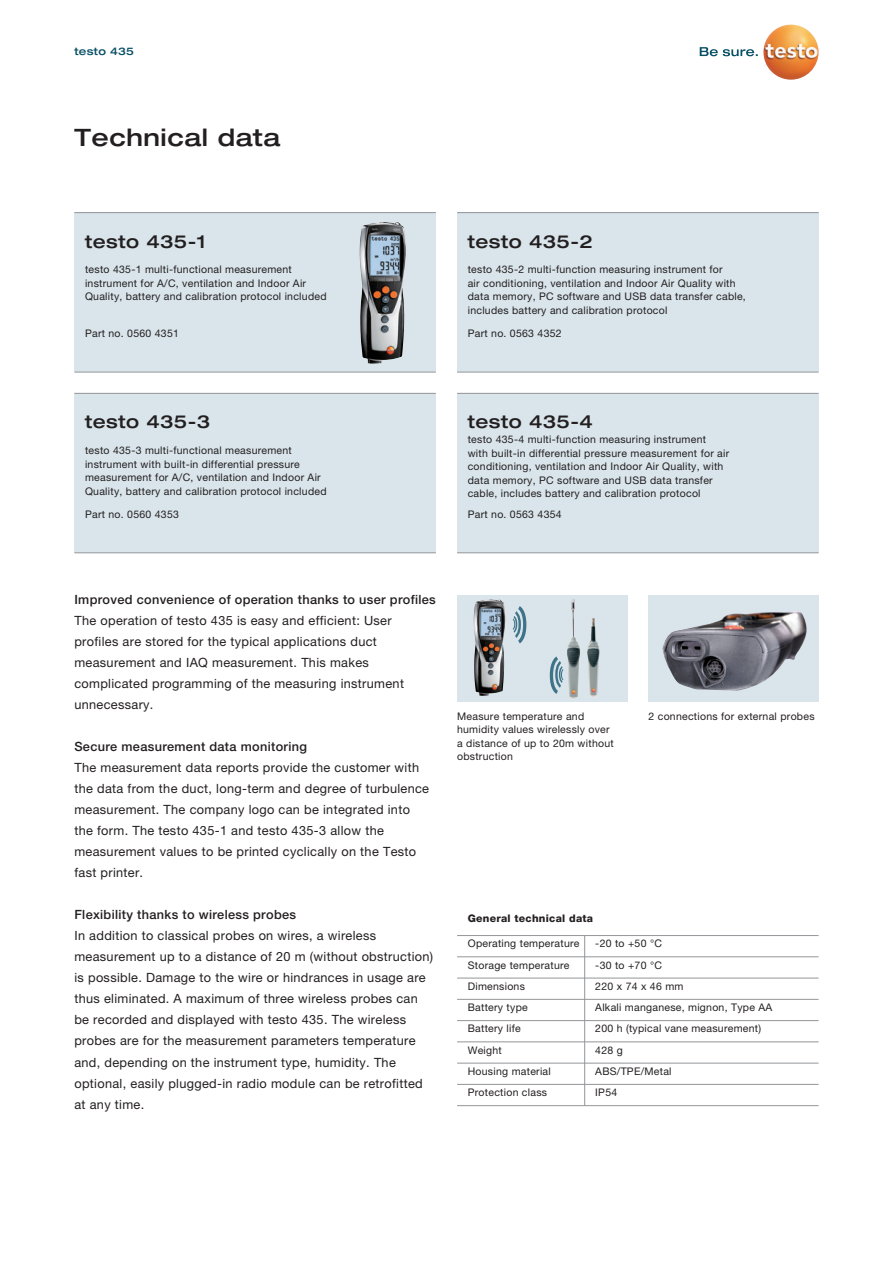
<style>
.page{position:relative;width:893px;height:1263px;background:#fff}
.page>*{position:absolute;margin:0;border:0;box-sizing:border-box;transform-origin:0 0}
.t1{font:500 expanded 24px "Helvetica Neue LTW1 G";letter-spacing:.025em;color:#231f20}
.t2{font:500 expanded 18px "Helvetica Neue LTW1 G";letter-spacing:.025em;color:#231f20}
.t3{font:12.75px/21px "Helvetica Neue LTW1 G";letter-spacing:.025em;color:#231f20}
.t4{font:500 12.75px "Helvetica Neue LTW1 G";letter-spacing:.025em;color:#231f20}
.t5{font:10.5px/13.5px "Helvetica Neue LTW1 G";letter-spacing:.025em;color:#231f20}
.t6{font:800 10.5px "Helvetica Neue LTW1 G";letter-spacing:.025em;color:#231f20}
.t7{font:500 expanded 10.5px "Helvetica Neue LTW1 G";letter-spacing:.025em;color:#074f64}
</style>
<div class="page">
<div style="left:457px;top:595px;width:170px;height:107px;background:#d9e5eb"></div>
<img style="left:474px;top:599px;width:31px;height:97px">
<div style="left:457px;top:393px;width:362px;height:160px;background:#d9e5eb"></div>
<div style="left:457px;top:213px;width:362px;height:159px;background:#d9e5eb"></div>
<div style="left:74px;top:393px;width:362px;height:160px;background:#d9e5eb"></div>
<div style="left:74px;top:213px;width:362px;height:159px;background:#d9e5eb"></div>
<div style="left:648px;top:595px;width:171px;height:107px;background:#d9e5eb"></div>
<img style="left:663px;top:611px;width:144px;height:80px">
<img style="left:567px;top:599px;width:13px;height:100px">
<img style="left:587px;top:618px;width:13px;height:80px">
<svg style="left:512px;top:606px;width:15px;height:38px"></svg>
<svg style="left:549px;top:656px;width:15px;height:38px"></svg>
<img style="left:360px;top:222px;width:46px;height:142px">
<hr style="left:74px;top:372px;width:362px;height:1px;background:#939598">
<hr style="left:74px;top:552px;width:362px;height:1px;background:#939598">
<hr style="left:457px;top:372px;width:362px;height:1px;background:#939598">
<hr style="left:457px;top:393px;width:362px;height:1px;background:#939598">
<hr style="left:457px;top:552px;width:362px;height:1px;background:#939598">
<hr style="left:74px;top:212px;width:362px;height:1px;background:#939598">
<hr style="left:74px;top:393px;width:362px;height:1px;background:#939598">
<hr style="left:457px;top:212px;width:362px;height:1px;background:#939598">
<svg style="left:700px;top:47px;width:58px;height:9px"></svg>
<img style="left:763px;top:24px;width:56px;height:56px;border-radius:28px">
<hr style="left:457px;top:935px;width:362px;height:1px;background:#939598">
<hr style="left:457px;top:956px;width:362px;height:1px;background:#939598">
<hr style="left:457px;top:978px;width:362px;height:1px;background:#939598">
<hr style="left:457px;top:999px;width:362px;height:1px;background:#939598">
<hr style="left:457px;top:1020px;width:362px;height:1px;background:#939598">
<hr style="left:457px;top:1041px;width:362px;height:1px;background:#939598">
<hr style="left:457px;top:1063px;width:362px;height:1px;background:#939598">
<hr style="left:457px;top:1084px;width:362px;height:1px;background:#939598">
<hr style="left:457px;top:1105px;width:362px;height:1px;background:#939598">
<hr style="left:584px;top:935px;width:1px;height:171px;background:#939598">
<p class="t7" style="left:74px;top:44px;width:61px">testo 435</p>
<h1 class="t1" style="left:74px;top:122px;width:208px">Technical data</h1>
<h2 class="t2" style="left:85px;top:230px;width:122px">testo 435-1</h2>
<p class="t5" style="left:85px;top:263px;width:243px">testo 435-1 multi-functional measurement instrument for A/C, ventilation and Indoor Air<br>Quality, battery and calibration protocol included</p>
<p class="t5" style="left:85px;top:326px;width:95px">Part no. 0560 4351</p>
<h2 class="t2" style="left:468px;top:230px;width:127px">testo 435-2</h2>
<p class="t5" style="left:468px;top:263px;width:280px">testo 435-2 multi-function measuring instrument for<br>air conditioning, ventilation and Indoor Air Quality with data memory, PC software and USB data transfer cable, includes battery and calibration protocol</p>
<p class="t5" style="left:468px;top:326px;width:95px">Part no. 0563 4352</p>
<h2 class="t2" style="left:85px;top:410px;width:127px">testo 435-3</h2>
<p class="t5" style="left:85px;top:443px;width:243px">testo 435-3 multi-functional measurement instrument with built-in differential pressure measurement for A/C, ventilation and Indoor Air Quality, battery and calibration protocol included</p>
<p class="t5" style="left:85px;top:507px;width:95px">Part no. 0560 4353</p>
<h2 class="t2" style="left:468px;top:410px;width:127px">testo 435-4</h2>
<p class="t5" style="left:468px;top:433px;width:263px">testo 435-4 multi-function measuring instrument<br>with built-in differential pressure measurement for air conditioning, ventilation and Indoor Air Quality, with data memory, PC software and USB data transfer cable, includes battery and calibration protocol</p>
<p class="t5" style="left:468px;top:507px;width:95px">Part no. 0563 4354</p>
<p class="t4" style="left:74px;top:592px;width:363px">Improved convenience of operation thanks to user profiles</p>
<p class="t3" style="left:74px;top:610px;width:331px">The operation of testo 435 is easy and efficient: User profiles are stored for the typical applications duct measurement and IAQ measurement. This makes complicated programming of the measuring instrument unnecessary.</p>
<p class="t4" style="left:74px;top:739px;width:234px">Secure measurement data monitoring</p>
<p class="t3" style="left:74px;top:757px;width:356px">The measurement data reports provide the customer with the data from the duct, long-term and degree of turbulence measurement. The company logo can be integrated into the form. The testo 435-1 and testo 435-3 allow the measurement values to be printed cyclically on the Testo fast printer.</p>
<p class="t4" style="left:74px;top:907px;width:223px">Flexibility thanks to wireless probes</p>
<p class="t3" style="left:74px;top:925px;width:360px">In addition to classical probes on wires, a wireless measurement up to a distance of 20 m (without obstruction) is possible. Damage to the wire or hindrances in usage are thus eliminated. A maximum of three wireless probes can be recorded and displayed with testo 435. The wireless probes are for the measurement parameters temperature and, depending on the instrument type, humidity. The optional, easily plugged-in radio module can be retrofitted at any time.</p>
<p class="t5" style="left:457px;top:709px;width:158px">Measure temperature and humidity values wirelessly over a distance of up to 20m without obstruction</p>
<p class="t5" style="left:648px;top:709px;width:168px">2 connections for external probes</p>
<p class="t6" style="left:468px;top:912px;width:127px">General technical data</p>
<p class="t5" style="left:468px;top:937px;width:113px">Operating temperature</p>
<p class="t5" style="left:595px;top:937px;width:68px">-20 to +50 °C</p>
<p class="t5" style="left:468px;top:958px;width:103px">Storage temperature</p>
<p class="t5" style="left:595px;top:958px;width:68px">-30 to +70 °C</p>
<p class="t5" style="left:468px;top:979px;width:59px">Dimensions</p>
<p class="t5" style="left:595px;top:979px;width:90px">220 x 74 x 46 mm</p>
<p class="t5" style="left:468px;top:1000px;width:62px">Battery type</p>
<p class="t5" style="left:595px;top:1000px;width:179px">Alkali manganese, mignon, Type AA</p>
<p class="t5" style="left:468px;top:1022px;width:55px">Battery life</p>
<p class="t5" style="left:595px;top:1022px;width:167px">200 h (typical vane measurement)</p>
<p class="t5" style="left:468px;top:1043px;width:36px">Weight</p>
<p class="t5" style="left:595px;top:1043px;width:29px">428 g</p>
<p class="t5" style="left:468px;top:1064px;width:85px">Housing material</p>
<p class="t5" style="left:595px;top:1064px;width:78px">ABS/TPE/Metal</p>
<p class="t5" style="left:468px;top:1085px;width:81px">Protection class</p>
<p class="t5" style="left:595px;top:1085px;width:23px">IP54</p>
</div>
